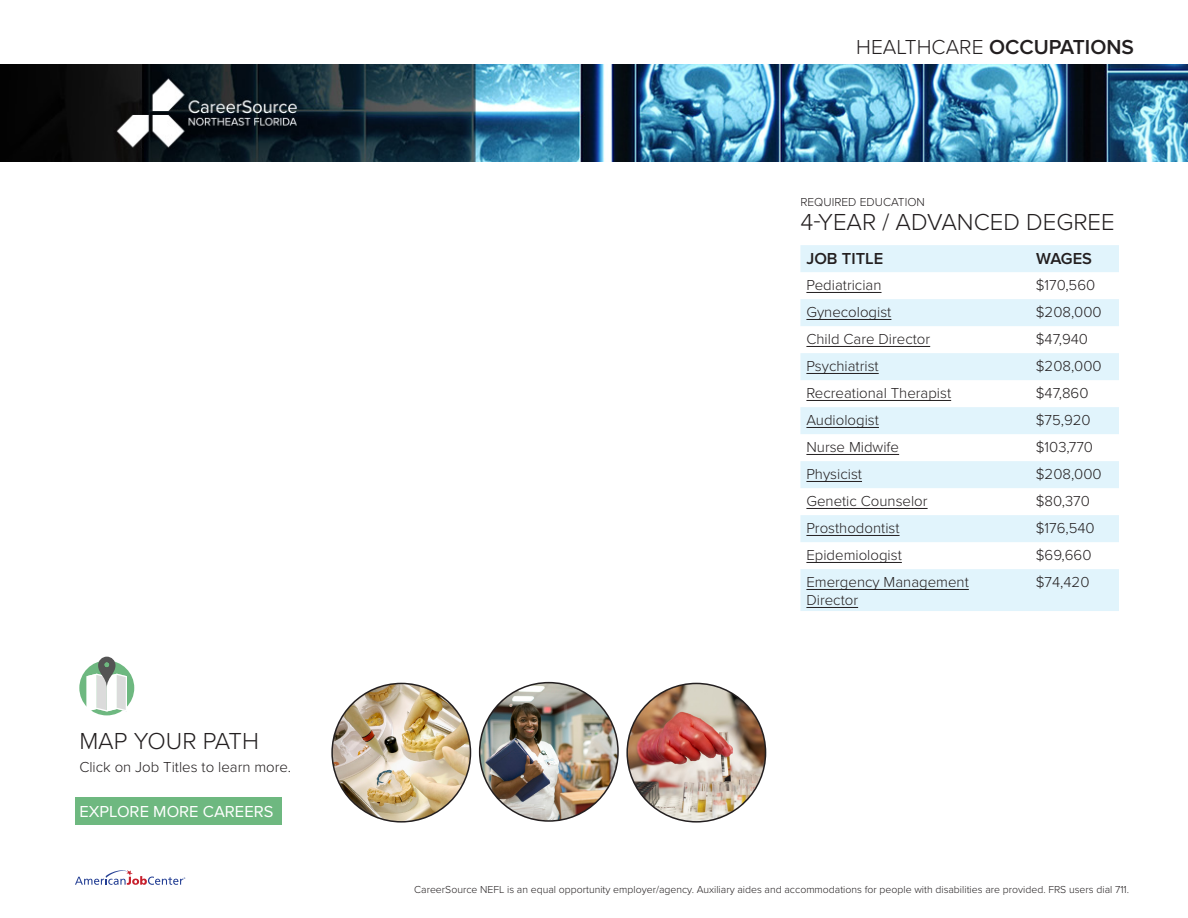
<style>
.page{position:relative;width:1188px;height:918px;background:#fff}
.page>*{position:absolute;margin:0;border:0;box-sizing:border-box;transform-origin:0 0}
.t1{font:300 24px "Proxima Nova";color:#231f20}
.t2{font:600 21px "Proxima Nova";color:#231f20}
.t3{font:16.5px "Proxima Nova";color:#fff}
.t4{font:600 16.5px "Proxima Nova";color:#231f20}
.t5{font:300 15px/18px "Proxima Nova";color:#231f20}
.t6{font:300 12px "Proxima Nova";color:#231f20}
.t7{font:300 10.5px "Proxima Nova";color:#231f20}
.s1{font-weight:300}
</style>
<div class="page">
<div style="left:75px;top:798px;width:206px;height:27px;background:#6eb880"></div>
<img style="left:0;top:65px;width:1188px;height:97px">
<svg style="left:800px;top:245px;width:319px;height:366px;fill:#e1f4fc"></svg>
<hr style="left:806px;top:292px;width:76px;height:1px;background:#231f20">
<hr style="left:806px;top:319px;width:85px;height:1px;background:#231f20">
<hr style="left:806px;top:346px;width:124px;height:1px;background:#231f20">
<hr style="left:806px;top:373px;width:73px;height:1px;background:#231f20">
<hr style="left:806px;top:400px;width:145px;height:1px;background:#231f20">
<hr style="left:806px;top:427px;width:73px;height:1px;background:#231f20">
<hr style="left:806px;top:454px;width:93px;height:1px;background:#231f20">
<hr style="left:806px;top:481px;width:56px;height:1px;background:#231f20">
<hr style="left:806px;top:508px;width:122px;height:1px;background:#231f20">
<hr style="left:806px;top:535px;width:94px;height:1px;background:#231f20">
<hr style="left:806px;top:562px;width:96px;height:1px;background:#231f20">
<hr style="left:806px;top:589px;width:163px;height:1px;background:#231f20">
<hr style="left:806px;top:607px;width:52px;height:1px;background:#231f20">
<div style="left:79px;top:661px;width:55px;height:54px;background:#6eb880;border-radius:50%"></div>
<svg style="left:87px;top:657px;width:40px;height:55px"></svg>
<img style="left:332px;top:683px;width:138px;height:139px;border-radius:69px">
<img style="left:480px;top:683px;width:138px;height:138px;border-radius:69px">
<img style="left:627px;top:683px;width:139px;height:139px;border-radius:69px">
<svg style="left:75px;top:870px;width:110px;height:15px"></svg>
<p class="t1" style="left:79px;top:723px;width:181px">MAP YOUR PATH</p>
<p class="t5" style="left:79px;top:757px;width:213px">Click on Job Titles to learn more.</p>
<p class="t3" style="left:79px;top:802px;width:196px">EXPLORE MORE CAREERS</p>
<p class="t2" style="left:856px;top:35px;width:279px"><span class="s1">HEALTHCARE</span> OCCUPATIONS</p>
<p class="t6" style="left:800px;top:193px;width:126px">REQUIRED EDUCATION</p>
<p class="t1" style="left:800px;top:204px;width:316px">4-YEAR / ADVANCED DEGREE</p>
<p class="t4" style="left:806px;top:249px;width:78px">JOB TITLE</p>
<p class="t4" style="left:1036px;top:249px;width:57px">WAGES</p>
<p class="t5" style="left:806px;top:275px;width:77px">Pediatrician</p>
<p class="t5" style="left:1036px;top:275px;width:61px">$170,560</p>
<p class="t5" style="left:806px;top:302px;width:87px">Gynecologist</p>
<p class="t5" style="left:1036px;top:302px;width:67px">$208,000</p>
<p class="t5" style="left:806px;top:329px;width:125px">Child Care Director</p>
<p class="t5" style="left:1036px;top:329px;width:54px">$47,940</p>
<p class="t5" style="left:806px;top:356px;width:74px">Psychiatrist</p>
<p class="t5" style="left:1036px;top:356px;width:67px">$208,000</p>
<p class="t5" style="left:806px;top:383px;width:146px">Recreational Therapist</p>
<p class="t5" style="left:1036px;top:383px;width:54px">$47,860</p>
<p class="t5" style="left:806px;top:410px;width:74px">Audiologist</p>
<p class="t5" style="left:1036px;top:410px;width:56px">$75,920</p>
<p class="t5" style="left:806px;top:437px;width:94px">Nurse Midwife</p>
<p class="t5" style="left:1036px;top:437px;width:59px">$103,770</p>
<p class="t5" style="left:806px;top:464px;width:57px">Physicist</p>
<p class="t5" style="left:1036px;top:464px;width:67px">$208,000</p>
<p class="t5" style="left:806px;top:491px;width:123px">Genetic Counselor</p>
<p class="t5" style="left:1036px;top:491px;width:55px">$80,370</p>
<p class="t5" style="left:806px;top:518px;width:95px">Prosthodontist</p>
<p class="t5" style="left:1036px;top:518px;width:60px">$176,540</p>
<p class="t5" style="left:806px;top:545px;width:97px">Epidemiologist</p>
<p class="t5" style="left:1036px;top:545px;width:57px">$69,660</p>
<p class="t5" style="left:806px;top:572px;width:164px">Emergency Management<br>Director</p>
<p class="t5" style="left:1036px;top:572px;width:55px">$74,420</p>
<p class="t7" style="left:414px;top:882px;width:717px">CareerSource NEFL is an equal opportunity employer/agency. Auxiliary aides and accommodations for people with disabilities are provided. FRS users dial 711.</p>
</div>
